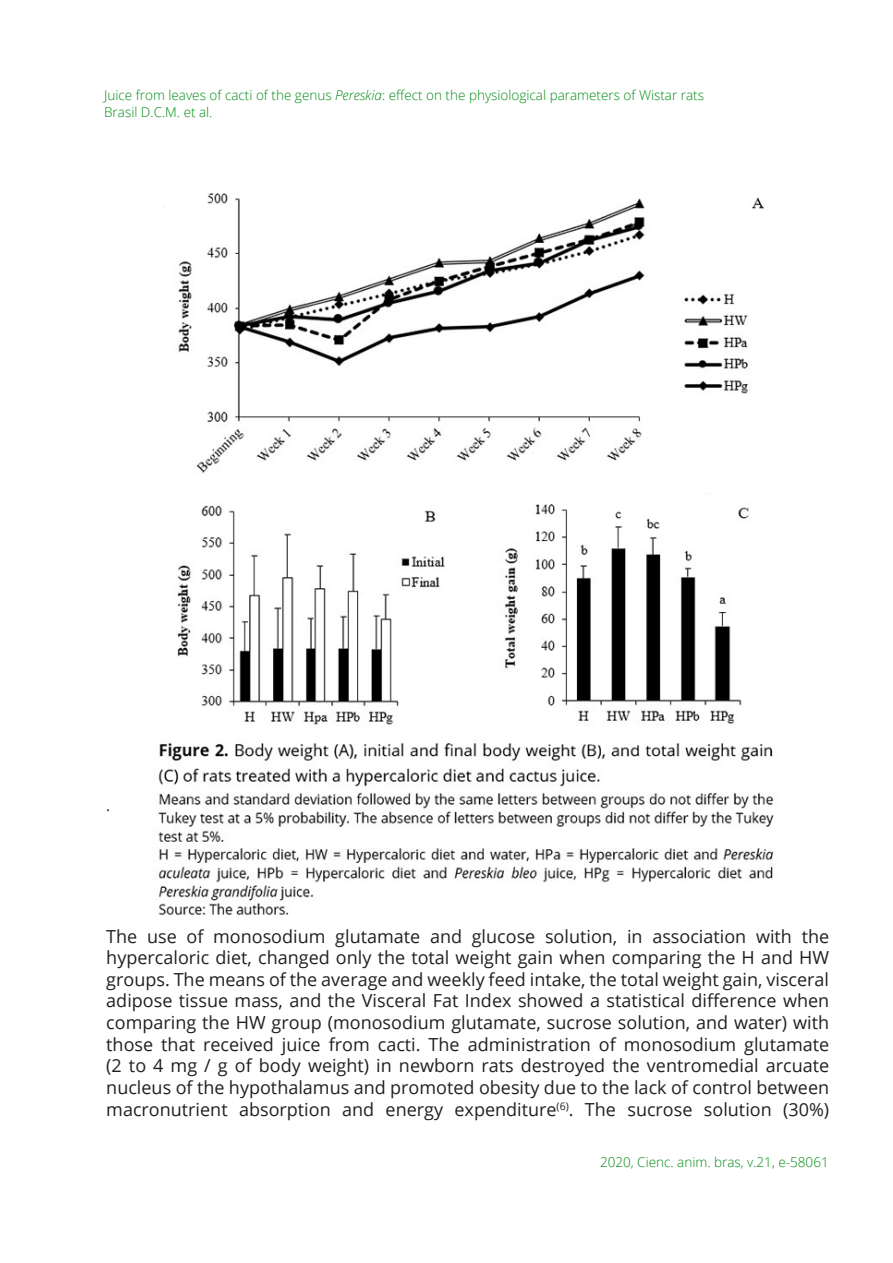
<style>
.page{position:relative;width:893px;height:1263px;background:#fff}
.page>*{position:absolute;margin:0;border:0;box-sizing:border-box;transform-origin:0 0}
.t1{font:18px/21.6px "Open Sans";color:#231f20;text-align:justify}
.t2{font:15px "Open Sans";color:#231f20}
.t3{font:300 13.5px/16.5px "Open Sans";color:#008c14}
.s1{font-style:italic}
</style>
<div class="page">
<img style="left:158px;top:193px;width:616px;height:722px">
<p class="t3" style="left:104px;top:87px;width:601px">Juice from leaves of cacti of the genus <span class="s1">Pereskia</span>: effect on the physiological parameters of Wistar rats<br>Brasil D.C.M. et al.</p>
<p class="t2" style="left:106px;top:795px;width:5px">.</p>
<p class="t1" style="left:106px;top:925px;width:724px">The use of monosodium glutamate and glucose solution, in association with the hypercaloric diet, changed only the total weight gain when comparing the H and HW groups. The means of the average and weekly feed intake, the total weight gain, visceral adipose tissue mass, and the Visceral Fat Index showed a statistical difference when comparing the HW group (monosodium glutamate, sucrose solution, and water) with those that received juice from cacti. The administration of monosodium glutamate (2 to 4 mg / g of body weight) in newborn rats destroyed the ventromedial arcuate nucleus of the hypothalamus and promoted obesity due to the lack of control between macronutrient absorption and energy expenditure<sup>(6)</sup>. The sucrose solution (30%)</p>
<p class="t3" style="left:600px;top:1153px;width:230px">2020, Cienc. anim. bras, v.21, e-58061</p>
</div>
